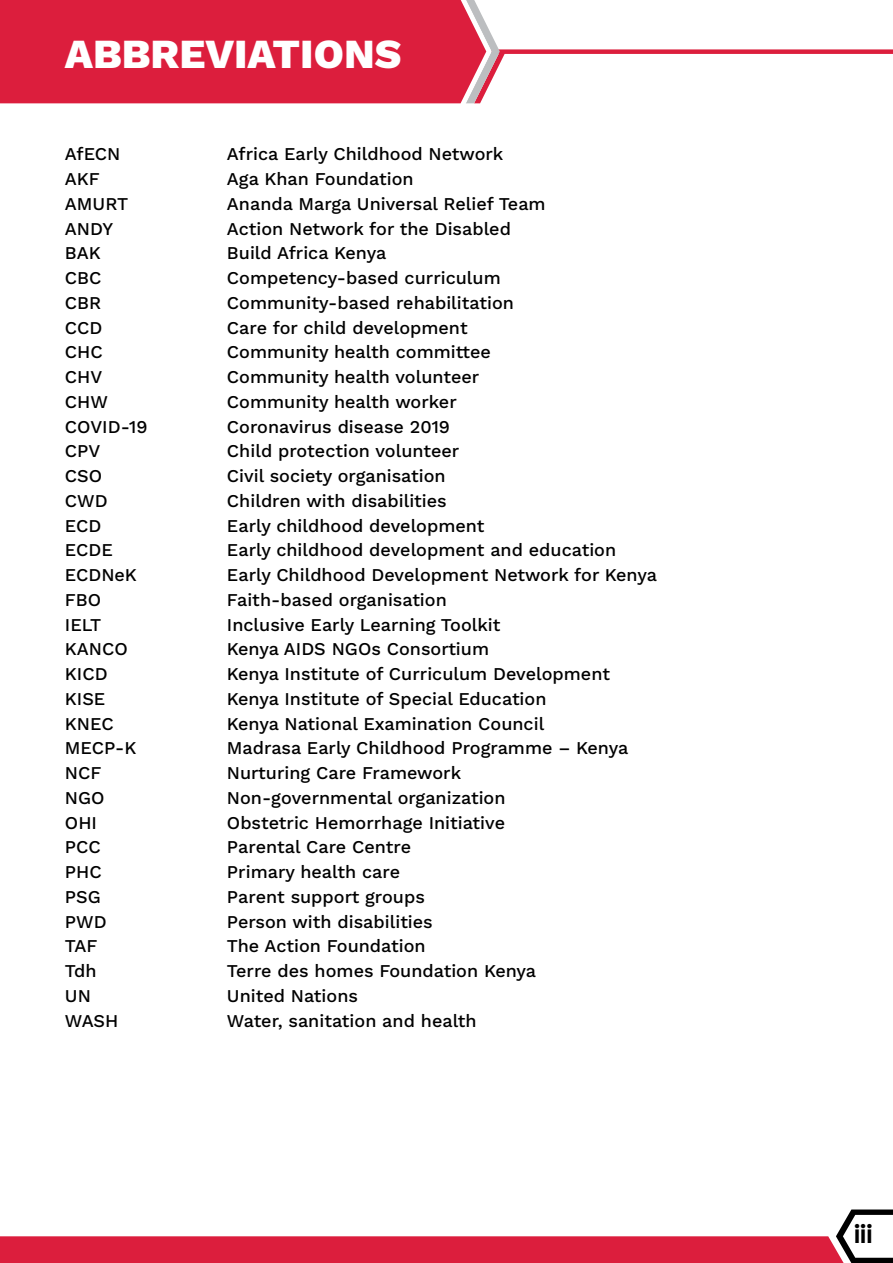
<style>
.page{position:relative;width:893px;height:1263px;background:#fff}
.page>*{position:absolute;margin:0;border:0;box-sizing:border-box;transform-origin:0 0}
.t1{font:800 41.25px "Work Sans";color:#fff}
.t2{font:700 25.5px "Century Gothic";color:#000}
.t3{font:500 18px "Work Sans";color:#010101}
</style>
<div class="page">
<svg style="left:491px;top:34px;width:402px;height:47px"></svg>
<div style="left:0;top:0;width:486px;height:103px;background:#dc1e3d"></div>
<svg style="left:0;top:1209px;width:893px;height:54px"></svg>
<h1 class="t1" style="left:65px;top:23px;width:338px">ABBREVIATIONS</h1>
<p class="t3" style="left:65px;top:141px;width:57px">AfECN</p>
<p class="t3" style="left:227px;top:141px;width:278px">Africa Early Childhood Network</p>
<p class="t3" style="left:65px;top:165px;width:36px">AKF</p>
<p class="t3" style="left:227px;top:165px;width:188px">Aga Khan Foundation</p>
<p class="t3" style="left:65px;top:190px;width:65px">AMURT</p>
<p class="t3" style="left:227px;top:190px;width:320px">Ananda Marga Universal Relief Team</p>
<p class="t3" style="left:65px;top:215px;width:50px">ANDY</p>
<p class="t3" style="left:227px;top:215px;width:285px">Action Network for the Disabled</p>
<p class="t3" style="left:65px;top:240px;width:37px">BAK</p>
<p class="t3" style="left:227px;top:240px;width:161px">Build Africa Kenya</p>
<p class="t3" style="left:65px;top:264px;width:38px">CBC</p>
<p class="t3" style="left:227px;top:264px;width:275px">Competency-based curriculum</p>
<p class="t3" style="left:65px;top:289px;width:38px">CBR</p>
<p class="t3" style="left:227px;top:289px;width:288px">Community-based rehabilitation</p>
<p class="t3" style="left:65px;top:314px;width:39px">CCD</p>
<p class="t3" style="left:227px;top:314px;width:242px">Care for child development</p>
<p class="t3" style="left:65px;top:339px;width:39px">CHC</p>
<p class="t3" style="left:227px;top:339px;width:265px">Community health committee</p>
<p class="t3" style="left:65px;top:363px;width:39px">CHV</p>
<p class="t3" style="left:227px;top:363px;width:254px">Community health volunteer</p>
<p class="t3" style="left:65px;top:388px;width:45px">CHW</p>
<p class="t3" style="left:227px;top:388px;width:231px">Community health worker</p>
<p class="t3" style="left:65px;top:413px;width:84px">COVID-19</p>
<p class="t3" style="left:227px;top:413px;width:225px">Coronavirus disease 2019</p>
<p class="t3" style="left:65px;top:438px;width:37px">CPV</p>
<p class="t3" style="left:227px;top:438px;width:234px">Child protection volunteer</p>
<p class="t3" style="left:65px;top:462px;width:39px">CSO</p>
<p class="t3" style="left:227px;top:462px;width:220px">Civil society organisation</p>
<p class="t3" style="left:65px;top:487px;width:44px">CWD</p>
<p class="t3" style="left:227px;top:487px;width:221px">Children with disabilities</p>
<p class="t3" style="left:65px;top:512px;width:38px">ECD</p>
<p class="t3" style="left:227px;top:512px;width:259px">Early childhood development</p>
<p class="t3" style="left:65px;top:537px;width:49px">ECDE</p>
<p class="t3" style="left:227px;top:537px;width:391px">Early childhood development and education</p>
<p class="t3" style="left:65px;top:561px;width:73px">ECDNeK</p>
<p class="t3" style="left:227px;top:561px;width:432px">Early Childhood Development Network for Kenya</p>
<p class="t3" style="left:65px;top:586px;width:38px">FBO</p>
<p class="t3" style="left:227px;top:586px;width:221px">Faith-based organisation</p>
<p class="t3" style="left:65px;top:611px;width:38px">IELT</p>
<p class="t3" style="left:227px;top:611px;width:275px">Inclusive Early Learning Toolkit</p>
<p class="t3" style="left:65px;top:636px;width:64px">KANCO</p>
<p class="t3" style="left:227px;top:636px;width:264px">Kenya AIDS NGOs Consortium</p>
<p class="t3" style="left:65px;top:660px;width:44px">KICD</p>
<p class="t3" style="left:227px;top:660px;width:385px">Kenya Institute of Curriculum Development</p>
<p class="t3" style="left:65px;top:685px;width:42px">KISE</p>
<p class="t3" style="left:227px;top:685px;width:321px">Kenya Institute of Special Education</p>
<p class="t3" style="left:65px;top:710px;width:50px">KNEC</p>
<p class="t3" style="left:227px;top:710px;width:319px">Kenya National Examination Council</p>
<p class="t3" style="left:65px;top:735px;width:73px">MECP-K</p>
<p class="t3" style="left:227px;top:735px;width:403px">Madrasa Early Childhood Programme – Kenya</p>
<p class="t3" style="left:65px;top:759px;width:38px">NCF</p>
<p class="t3" style="left:227px;top:759px;width:236px">Nurturing Care Framework</p>
<p class="t3" style="left:65px;top:784px;width:41px">NGO</p>
<p class="t3" style="left:227px;top:784px;width:280px">Non-governmental organization</p>
<p class="t3" style="left:65px;top:809px;width:34px">OHI</p>
<p class="t3" style="left:227px;top:809px;width:280px">Obstetric Hemorrhage Initiative</p>
<p class="t3" style="left:65px;top:834px;width:37px">PCC</p>
<p class="t3" style="left:227px;top:834px;width:186px">Parental Care Centre</p>
<p class="t3" style="left:65px;top:858px;width:38px">PHC</p>
<p class="t3" style="left:227px;top:858px;width:175px">Primary health care</p>
<p class="t3" style="left:65px;top:883px;width:37px">PSG</p>
<p class="t3" style="left:227px;top:883px;width:199px">Parent support groups</p>
<p class="t3" style="left:65px;top:908px;width:43px">PWD</p>
<p class="t3" style="left:227px;top:908px;width:207px">Person with disabilities</p>
<p class="t3" style="left:65px;top:933px;width:34px">TAF</p>
<p class="t3" style="left:227px;top:933px;width:200px">The Action Foundation</p>
<p class="t3" style="left:65px;top:957px;width:33px">Tdh</p>
<p class="t3" style="left:227px;top:957px;width:311px">Terre des homes Foundation Kenya</p>
<p class="t3" style="left:65px;top:982px;width:28px">UN</p>
<p class="t3" style="left:227px;top:982px;width:133px">United Nations</p>
<p class="t3" style="left:65px;top:1007px;width:55px">WASH</p>
<p class="t3" style="left:227px;top:1007px;width:251px">Water, sanitation and health</p>
<h2 class="t2" style="left:854px;top:1215px;width:20px">iii</h2>
</div>
